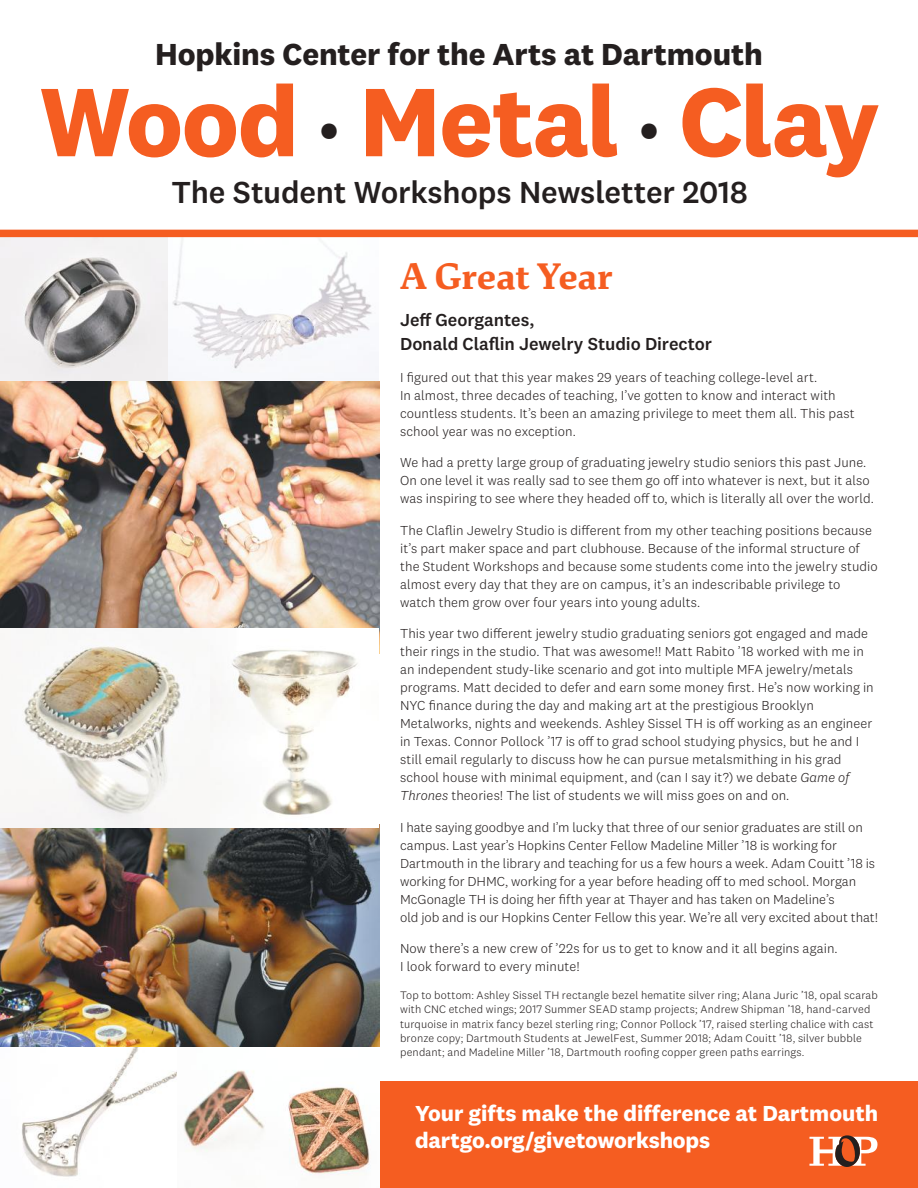
<style>
.page{position:relative;width:918px;height:1188px;background:#fff}
.page>*{position:absolute;margin:0;border:0;box-sizing:border-box;transform-origin:0 0}
.t1{font:700 100.8px "National 2";letter-spacing:-.015em;color:#f55d21}
.t2{font:700 39px "Dartmouth Ruzicka";letter-spacing:-.005em;color:#f55d21}
.t3{font:700 31.5px "National 2";letter-spacing:-.005em;color:#241f1f}
.t4{font:500 31.5px "National 2";letter-spacing:-.005em;color:#241f1f}
.t5{font:700 22.5px/27px "National 2";letter-spacing:-.005em;color:#fff}
.t6{font:500 18px/24px "National 2";letter-spacing:-.005em;color:#241f1f}
.t7{font:300 13.5px/18px "National 2";letter-spacing:.005em;color:#241f1f}
.t8{font:300 11.25px/14.2px "National 2";letter-spacing:.015em;color:#241f1f}
.s1{font-size:46.5px;color:#241f1f}
.s2{font-style:italic}
</style>
<div class="page">
<img style="left:168px;top:237px;width:211px;height:145px">
<img style="left:0;top:237px;width:168px;height:145px">
<div style="left:0;top:1081px;width:918px;height:107px;background:#f55d21"></div>
<svg style="left:809px;top:1135px;width:69px;height:32px"></svg>
<div style="left:0;top:230px;width:918px;height:7px;background:#f55d21"></div>
<img style="left:0;top:382px;width:379px;height:246px">
<img style="left:0;top:828px;width:379px;height:220px">
<img style="left:176px;top:1070px;width:203px;height:118px">
<img style="left:0;top:1048px;width:176px;height:140px">
<img style="left:22px;top:646px;width:189px;height:182px">
<img style="left:211px;top:649px;width:147px;height:166px">
<h3 class="t3" style="left:155px;top:34px;width:609px">Hopkins Center for the Arts at Dartmouth</h3>
<h1 class="t1" style="left:40px;top:59px;width:841px">Wood <span class="s1">•</span> Metal <span class="s1">•</span> Clay</h1>
<h3 class="t4" style="left:171px;top:173px;width:578px">The Student Workshops Newsletter 2018</h3>
<h2 class="t2" style="left:400px;top:254px;width:214px">A Great Year</h2>
<h3 class="t6" style="left:400px;top:308px;width:313px">Jeff Georgantes,<br>Donald Claflin Jewelry Studio Director</h3>
<p class="t7" style="left:400px;top:368px;width:456px">I figured out that this year makes 29 years of teaching college-level art.<br>In almost, three decades of teaching, I’ve gotten to know and interact with countless students. It’s been an amazing privilege to meet them all. This past school year was no exception.</p>
<p class="t7" style="left:400px;top:454px;width:475px">We had a pretty large group of graduating jewelry studio seniors this past June.<br>On one level it was really sad to see them go off into whatever is next, but it also was inspiring to see where they headed off to, which is literally all over the world.</p>
<p class="t7" style="left:400px;top:521px;width:479px">The Claflin Jewelry Studio is different from my other teaching positions because it’s part maker space and part clubhouse. Because of the informal structure of the Student Workshops and because some students come into the jewelry studio almost every day that they are on campus, it’s an indescribable privilege to watch them grow over four years into young adults.</p>
<p class="t7" style="left:400px;top:625px;width:475px">This year two different jewelry studio graduating seniors got engaged and made their rings in the studio. That was awesome!! Matt Rabito ’18 worked with me in an independent study-like scenario and got into multiple MFA jewelry/metals programs. Matt decided to defer and earn some money first. He’s now working in NYC finance during the day and making art at the prestigious Brooklyn Metalworks, nights and weekends. Ashley Sissel TH is off working as an engineer in Texas. Connor Pollock ’17 is off to grad school studying physics, but he and I still email regularly to discuss how he can pursue metalsmithing in his grad school house with minimal equipment, and (can I say it?) we debate <span class="s2">Game of Thrones</span> theories! The list of students we will miss goes on and on.</p>
<p class="t7" style="left:400px;top:818px;width:480px">I hate saying goodbye and I’m lucky that three of our senior graduates are still on campus. Last year’s Hopkins Center Fellow Madeline Miller ’18 is working for Dartmouth in the library and teaching for us a few hours a week. Adam Couitt ’18 is working for DHMC, working for a year before heading off to med school. Morgan McGonagle TH is doing her fifth year at Thayer and has taken on Madeline’s<br>old job and is our Hopkins Center Fellow this year. We’re all very excited about that!</p>
<p class="t7" style="left:400px;top:940px;width:439px">Now there’s a new crew of ’22s for us to get to know and it all begins again.<br>I look forward to every minute!</p>
<p class="t8" style="left:400px;top:988px;width:479px">Top to bottom: Ashley Sissel TH rectangle bezel hematite silver ring; Alana Juric ’18, opal scarab with CNC etched wings; 2017 Summer SEAD stamp projects; Andrew Shipman ’18, hand-carved turquoise in matrix fancy bezel sterling ring; Connor Pollock ’17, raised sterling chalice with cast bronze copy; Dartmouth Students at JewelFest, Summer 2018; Adam Couitt ’18, silver bubble pendant; and Madeline Miller ’18, Dartmouth roofing copper green paths earrings.</p>
<h3 class="t5" style="left:415px;top:1100px;width:465px">Your gifts make the difference at Dartmouth dartgo.org/givetoworkshops</h3>
</div>
